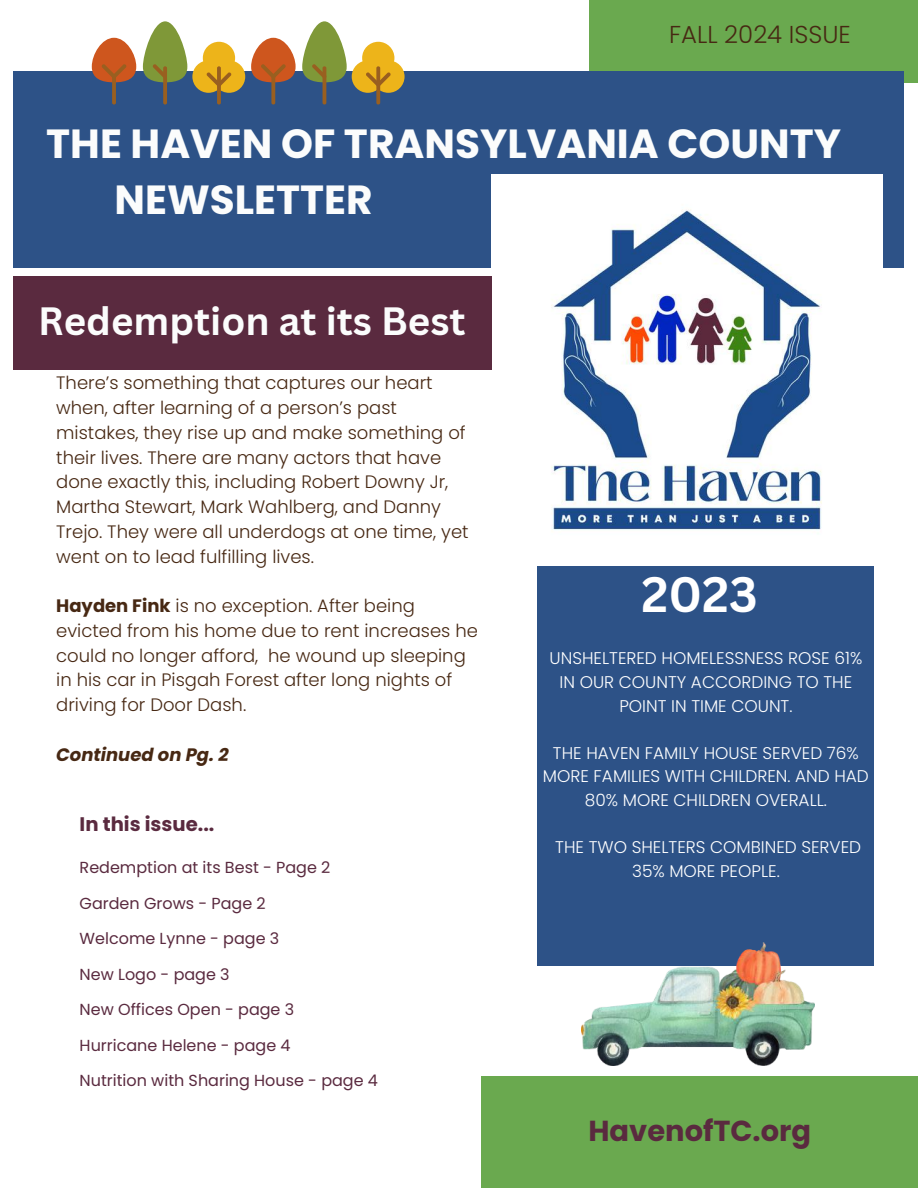
<style>
.page{position:relative;width:918px;height:1188px;background:#fff}
.page>*{position:absolute;margin:0;border:0;box-sizing:border-box;transform-origin:0 0}
.t1{font:700 48.45px "Canva Sans";color:#fff}
.t2{font:700 40.65px/56.2px "Poppins";color:#fbfcfc}
.t3{font:700 38.4px "Canva Sans";color:#fbfcfc}
.t4{font:700 28.95px "Poppins";color:#5a2a3f}
.t5{font:300 24.45px "Poppins";color:#472813}
.t6{font:700 19.65px "Poppins";color:#5a2a3f}
.t7{font:300 18px/24.8px "Poppins";color:#472813}
.t8{font:italic 700 18px "Poppins";color:#472813}
.t9{font:300 16.95px/23.7px "Poppins";color:#fff;text-align:center}
.t10{font:16.05px "Poppins";color:#5a2a3f}
.s1{font-weight:700}
</style>
<div class="page">
<div style="left:481px;top:1076px;width:437px;height:112px;background:#6aa94f"></div>
<div style="left:589px;top:0;width:329px;height:83px;background:#6aa94f"></div>
<div style="left:14px;top:72px;width:890px;height:196px;background:#2d5287"></div>
<div style="left:537px;top:565px;width:337px;height:401px;background:#2d5287"></div>
<img style="left:491px;top:174px;width:392px;height:392px">
<img style="left:582px;top:943px;width:233px;height:122px">
<div style="left:203px;top:42px;width:32px;height:32px;background:#edb41a;border-radius:50%"></div>
<div style="left:192px;top:60px;width:33px;height:33px;background:#edb41a;border-radius:50%"></div>
<div style="left:213px;top:60px;width:32px;height:33px;background:#edb41a;border-radius:50%"></div>
<svg style="left:205px;top:66px;width:28px;height:39px"></svg>
<svg style="left:92px;top:38px;width:44px;height:67px"></svg>
<svg style="left:143px;top:21px;width:44px;height:84px"></svg>
<div style="left:362px;top:42px;width:32px;height:32px;background:#edb41a;border-radius:50%"></div>
<div style="left:352px;top:60px;width:32px;height:33px;background:#edb41a;border-radius:50%"></div>
<div style="left:372px;top:60px;width:33px;height:33px;background:#edb41a;border-radius:50%"></div>
<svg style="left:365px;top:66px;width:27px;height:39px"></svg>
<svg style="left:251px;top:38px;width:45px;height:67px"></svg>
<svg style="left:302px;top:21px;width:45px;height:84px"></svg>
<div style="left:14px;top:276px;width:478px;height:94px;background:#5a2a3f"></div>
<h3 class="t5" style="left:669px;top:17px;width:183px">FALL 2024 ISSUE</h3>
<h2 class="t2" style="left:115px;top:116px;width:728px;text-indent:-68px">THE HAVEN OF TRANSYLVANIA COUNTY<br>NEWSLETTER</h2>
<h3 class="t3" style="left:38px;top:294px;width:429px">Redemption at its Best</h3>
<p class="t7" style="left:56px;top:371px;width:414px">There’s something that captures our heart when, after learning of a person’s past mistakes, they rise up and make something of their lives. There are many actors that have done exactly this, including Robert Downy Jr, Martha Stewart, Mark Wahlberg, and Danny Trejo. They were all underdogs at one time, yet went on to lead fulfilling lives.</p>
<p class="t7" style="left:56px;top:593px;width:423px"><span class="s1">Hayden Fink</span> is no exception. After being evicted from his home due to rent increases he could no longer afford, he wound up sleeping in his car in Pisgah Forest after long nights of driving for Door Dash.</p>
<p class="t8" style="left:56px;top:742px;width:174px">Continued on Pg. 2</p>
<p class="t6" style="left:80px;top:811px;width:136px">In this issue...</p>
<p class="t10" style="left:80px;top:856px;width:252px">Redemption at its Best - Page 2</p>
<p class="t10" style="left:80px;top:892px;width:188px">Garden Grows - Page 2</p>
<p class="t10" style="left:80px;top:927px;width:201px">Welcome Lynne - page 3</p>
<p class="t10" style="left:80px;top:963px;width:152px">New Logo - page 3</p>
<p class="t10" style="left:80px;top:999px;width:216px">New Offices Open - page 3</p>
<p class="t10" style="left:80px;top:1034px;width:212px">Hurricane Helene - page 4</p>
<p class="t10" style="left:80px;top:1070px;width:300px">Nutrition with Sharing House - page 4</p>
<h1 class="t1" style="left:641px;top:561px;width:118px">2023</h1>
<p class="t9" style="left:550px;top:647px;width:314px">UNSHELTERED HOMELESSNESS ROSE 61%<br>IN OUR COUNTY ACCORDING TO THE<br>POINT IN TIME COUNT.</p>
<p class="t9" style="left:543px;top:741px;width:328px">THE HAVEN FAMILY HOUSE SERVED 76%<br>MORE FAMILIES WITH CHILDREN. AND HAD<br>80% MORE CHILDREN OVERALL.</p>
<p class="t9" style="left:555px;top:836px;width:307px">THE TWO SHELTERS COMBINED SERVED<br>35% MORE PEOPLE.</p>
<h3 class="t4" style="left:589px;top:1111px;width:224px">HavenofTC.org</h3>
</div>
